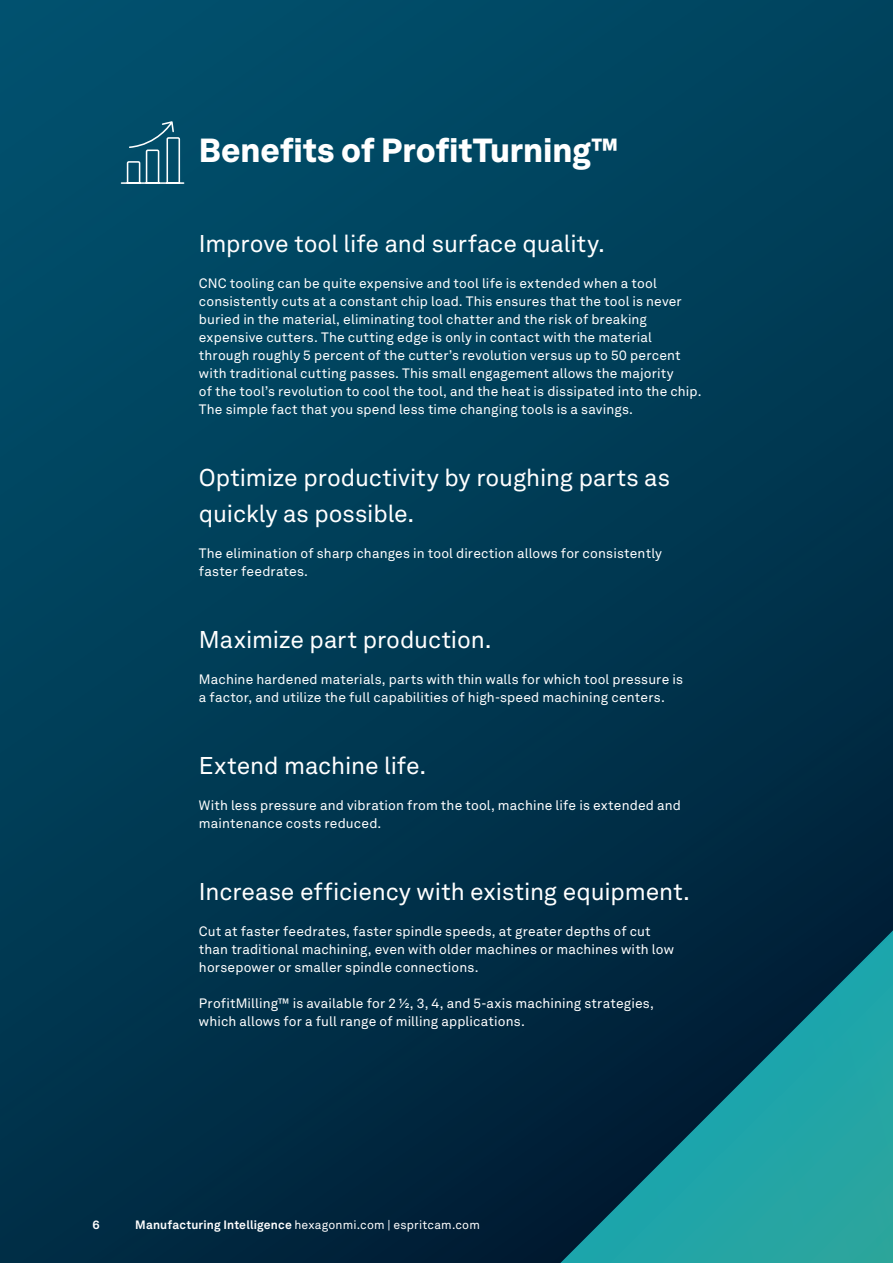
<style>
.page{position:relative;width:893px;height:1263px;background:#fff}
.page>*{position:absolute;margin:0;border:0;box-sizing:border-box;transform-origin:0 0}
.t1{font:900 33px "Hexagon Akkurat";letter-spacing:-.005em;color:#fff}
.t2{font:24px/36px "Hexagon Akkurat";letter-spacing:-.005em;color:#fff}
.t3{font:13.5px/18px "Hexagon Akkurat";letter-spacing:.01em;color:#fff}
.t4{font:12px "Hexagon Akkurat";letter-spacing:.015em;color:#fff}
.t5{font:700 12px "Hexagon Akkurat";color:#fff}
.s1{font-weight:700}
</style>
<div class="page">
<div style="left:0;top:0;width:893px;height:1263px;background:linear-gradient(to bottom,#004c67,#00273f)"></div>
<svg style="left:121px;top:121px;width:63px;height:63px;background:#25667e"></svg>
<svg style="left:503px;top:922px;width:390px;height:341px;background:#0d5766"></svg>
<h1 class="t1" style="left:199px;top:124px;width:421px">Benefits of ProfitTurning™</h1>
<h2 class="t2" style="left:199px;top:224px;width:407px">Improve tool life and surface quality.</h2>
<p class="t3" style="left:199px;top:273px;width:504px">CNC tooling can be quite expensive and tool life is extended when a tool consistently cuts at a constant chip load. This ensures that the tool is never buried in the material, eliminating tool chatter and the risk of breaking expensive cutters. The cutting edge is only in contact with the material through roughly 5 percent of the cutter’s revolution versus up to 50 percent with traditional cutting passes. This small engagement allows the majority<br>of the tool’s revolution to cool the tool, and the heat is dissipated into the chip.<br>The simple fact that you spend less time changing tools is a savings.</p>
<h2 class="t2" style="left:199px;top:458px;width:472px">Optimize productivity by roughing parts as quickly as possible.</h2>
<p class="t3" style="left:199px;top:543px;width:465px">The elimination of sharp changes in tool direction allows for consistently faster feedrates.</p>
<h2 class="t2" style="left:199px;top:620px;width:294px">Maximize part production.</h2>
<p class="t3" style="left:199px;top:669px;width:486px">Machine hardened materials, parts with thin walls for which tool pressure is a factor, and utilize the full capabilities of high-speed machining centers.</p>
<h2 class="t2" style="left:199px;top:746px;width:229px">Extend machine life.</h2>
<p class="t3" style="left:199px;top:795px;width:483px">With less pressure and vibration from the tool, machine life is extended and maintenance costs reduced.</p>
<h2 class="t2" style="left:199px;top:872px;width:492px">Increase efficiency with existing equipment.</h2>
<p class="t3" style="left:199px;top:921px;width:477px">Cut at faster feedrates, faster spindle speeds, at greater depths of cut than traditional machining, even with older machines or machines with low horsepower or smaller spindle connections.</p>
<p class="t3" style="left:199px;top:993px;width:456px">ProfitMilling™ is available for 2 ½, 3, 4, and 5-axis machining strategies, which allows for a full range of milling applications.</p>
<p class="t5" style="left:92px;top:1215px;width:9px">6</p>
<p class="t4" style="left:135px;top:1216px;width:346px"><span class="s1">Manufacturing Intelligence</span> hexagonmi.com | espritcam.com</p>
</div>
